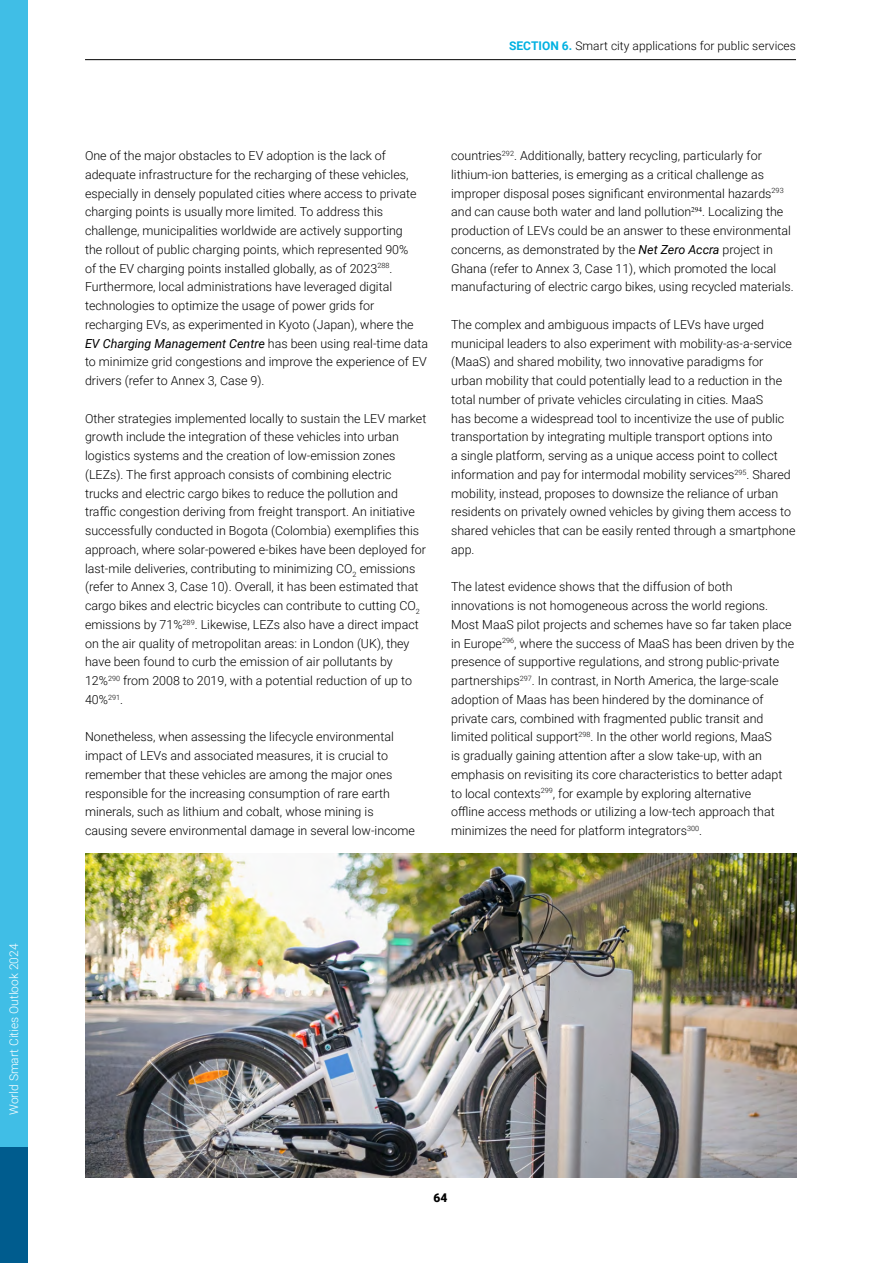
<style>
.page{position:relative;width:893px;height:1263px;background:#fff}
.page>*{position:absolute;margin:0;border:0;box-sizing:border-box;transform-origin:0 0}
.t1{font:300 12.45px/18.8px "Roboto";color:#000}
.t2{font:300 12px "Roboto";letter-spacing:.005em;color:#000}
.t3{font:300 12px "Roboto";color:#fff}
.t4{font:900 12px "Roboto";color:#000}
.s1{font-weight:700;color:#00b1e1}
.s2{font-weight:400;font-style:italic}
</style>
<div class="page">
<img style="left:85px;top:854px;width:711px;height:324px">
<hr style="left:85px;top:59px;width:711px;height:1px;background:#000">
<div style="left:0;top:1124px;width:28px;height:139px;background:#005c8e"></div>
<div style="left:0;top:0;width:28px;height:1146px;background:#40bee6"></div>
<p class="t3" style="left:6px;top:1115px;width:173px;rotate:-90deg">World Smart Cities Outlook 2024</p>
<p class="t2" style="left:509px;top:37px;width:288px"><span class="s1">SECTION 6.</span> Smart city applications for public services</p>
<p class="t1" style="left:85px;top:146px;width:345px">One of the major obstacles to EV adoption is the lack of adequate infrastructure for the recharging of these vehicles, especially in densely populated cities where access to private charging points is usually more limited. To address this challenge, municipalities worldwide are actively supporting<br>the rollout of public charging points, which represented 90%<br>of the EV charging points installed globally, as of 2023<sup>288</sup>.<br>Furthermore, local administrations have leveraged digital technologies to optimize the usage of power grids for recharging EVs, as experimented in Kyoto (Japan), where the <span class="s2">EV Charging Management Centre</span> has been using real-time data to minimize grid congestions and improve the experience of EV drivers (refer to Annex 3, Case 9).</p>
<p class="t1" style="left:85px;top:408px;width:343px">Other strategies implemented locally to sustain the LEV market growth include the integration of these vehicles into urban logistics systems and the creation of low-emission zones (LEZs). The first approach consists of combining electric trucks and electric cargo bikes to reduce the pollution and traffic congestion deriving from freight transport. An initiative successfully conducted in Bogota (Colombia) exemplifies this approach, where solar-powered e-bikes have been deployed for last-mile deliveries, contributing to minimizing CO<sub>2</sub> emissions (refer to Annex 3, Case 10). Overall, it has been estimated that cargo bikes and electric bicycles can contribute to cutting CO<sub>2 </sub>emissions by 71%<sup>289</sup>. Likewise, LEZs also have a direct impact on the air quality of metropolitan areas: in London (UK), they have been found to curb the emission of air pollutants by 12%<sup>290</sup> from 2008 to 2019, with a potential reduction of up to 40%<sup>291</sup>.</p>
<p class="t1" style="left:85px;top:727px;width:331px">Nonetheless, when assessing the lifecycle environmental impact of LEVs and associated measures, it is crucial to remember that these vehicles are among the major ones responsible for the increasing consumption of rare earth minerals, such as lithium and cobalt, whose mining is causing severe environmental damage in several low-income</p>
<p class="t1" style="left:451px;top:146px;width:344px">countries<sup>292</sup>. Additionally, battery recycling, particularly for lithium-ion batteries, is emerging as a critical challenge as improper disposal poses significant environmental hazards<sup>293 </sup>and can cause both water and land pollution<sup>294</sup>. Localizing the production of LEVs could be an answer to these environmental concerns, as demonstrated by the <span class="s2">Net Zero Accra</span> project in Ghana (refer to Annex 3, Case 11), which promoted the local manufacturing of electric cargo bikes, using recycled materials.</p>
<p class="t1" style="left:451px;top:315px;width:346px">The complex and ambiguous impacts of LEVs have urged municipal leaders to also experiment with mobility-as-a-service (MaaS) and shared mobility, two innovative paradigms for urban mobility that could potentially lead to a reduction in the total number of private vehicles circulating in cities. MaaS<br>has become a widespread tool to incentivize the use of public transportation by integrating multiple transport options into<br>a single platform, serving as a unique access point to collect information and pay for intermodal mobility services<sup>295</sup>. Shared mobility, instead, proposes to downsize the reliance of urban residents on privately owned vehicles by giving them access to shared vehicles that can be easily rented through a smartphone app.</p>
<p class="t1" style="left:451px;top:577px;width:345px">The latest evidence shows that the diffusion of both innovations is not homogeneous across the world regions.<br>Most MaaS pilot projects and schemes have so far taken place in Europe<sup>296</sup>, where the success of MaaS has been driven by the presence of supportive regulations, and strong public-private partnerships<sup>297</sup>. In contrast, in North America, the large-scale adoption of Maas has been hindered by the dominance of private cars, combined with fragmented public transit and limited political support<sup>298</sup>. In the other world regions, MaaS<br>is gradually gaining attention after a slow take-up, with an emphasis on revisiting its core characteristics to better adapt to local contexts<sup>299</sup>, for example by exploring alternative<br>offline access methods or utilizing a low-tech approach that minimizes the need for platform integrators<sup>300</sup>.</p>
<p class="t4" style="left:434px;top:1190px;width:15px">64</p>
</div>
